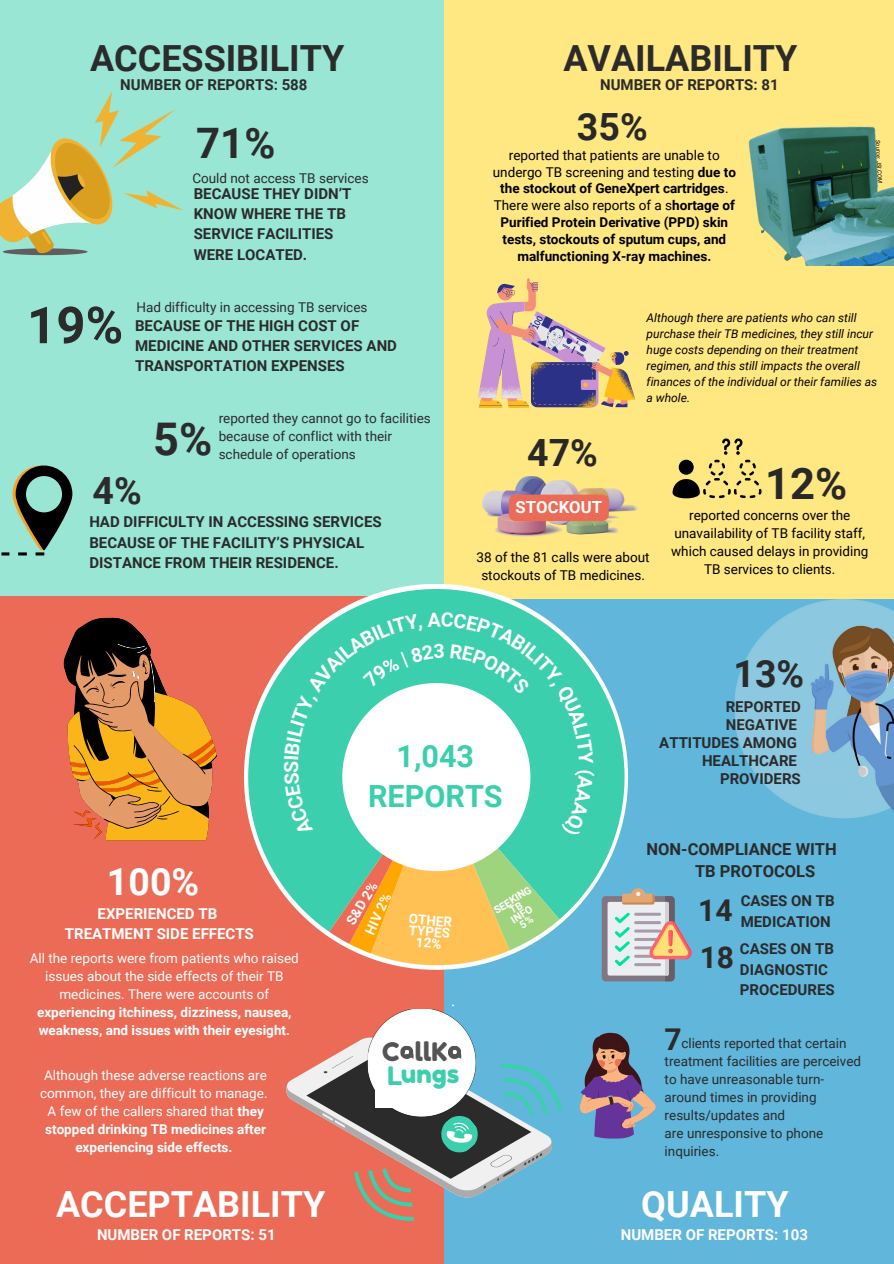
<style>
.page{position:relative;width:894px;height:1264px;background:#fff}
.page>*{position:absolute;margin:0;border:0;box-sizing:border-box;transform-origin:0 0}
.t1{font:700 51px "Roboto";color:#2b2b2b}
.t2{font:700 45px "Roboto";color:#2b2b2b}
.t3{font:700 43.5px "Roboto";color:#282828}
.t4{font:700 42px "Roboto";color:#2b2b2b}
.t5{font:700 37.5px "Roboto";color:#282828}
.t6{font:700 37.5px "Roboto";color:#2b2b2b}
.t7{font:700 37.5px "Roboto";color:#fff}
.t8{font:700 36px "Roboto";color:#2b2b2b}
.t9{font:700 36px "Roboto";color:#fff}
.t10{font:700 30.6px/40.7px "Roboto";color:#3bcfad;text-align:center}
.t11{font:700 30px "Roboto";color:#2b2b2b}
.t12{font:25.5px "Fredoka One";color:#545454}
.t13{font:25.5px "Fredoka One";color:#3bcfad}
.t14{font:700 19.65px "Roboto";color:#fff}
.t15{font:700 16.65px "Roboto";color:#fff}
.t16{font:700 16.5px "Roboto";color:#2b2b2b}
.t17{font:700 15px/20.2px "Roboto";color:#2b2b2b}
.t18{font:700 15px "Roboto";color:#fff}
.t19{font:13.5px/18px "Roboto";color:#fff;text-align:center}
.t20{font:13.5px/18px "Roboto";color:#2b2b2b}
.t21{font:700 13.5px/16.8px "Roboto";color:#000;text-align:center}
.t22{font:13.5px/18px "Roboto";color:#000;text-align:center}
.t23{font:700 13.5px "Roboto";color:#fff}
.t24{font:italic 12px/16px "Roboto";color:#000}
.t25{font:700 10.35px "Roboto";color:#fff}
.t26{font:italic 5.85px "Roboto";color:#000}
.s1{font-weight:400}
.s2{font-weight:700}
.s3{color:#fff}
</style>
<div class="page">
<div style="left:0;top:0;width:452px;height:596px;background:#99e6d4"></div>
<div style="left:444px;top:0;width:449px;height:599px;background:#ffe782"></div>
<div style="left:0;top:596px;width:444px;height:667px;background:#ec6b56"></div>
<div style="left:444px;top:599px;width:449px;height:664px;background:#60b6db"></div>
<svg style="left:286px;top:1038px;width:276px;height:183px"></svg>
<div style="left:375px;top:1087px;width:20px;height:20px;background:#fff"></div>
<svg style="left:174px;top:536px;width:518px;height:502px"></svg>
<img style="left:482px;top:476px;width:156px;height:60px">
<div style="left:509px;top:494px;width:99px;height:27px;background:#ec6b56"></div>
<img style="left:748px;top:126px;width:145px;height:139px">
<svg style="left:672px;top:438px;width:89px;height:61px"></svg>
<svg style="left:64px;top:617px;width:153px;height:223px"></svg>
<img style="left:735px;top:599px;width:158px;height:220px">
<svg style="left:0;top:91px;width:183px;height:165px"></svg>
<svg style="left:1px;top:465px;width:71px;height:90px"></svg>
<svg style="left:478px;top:278px;width:157px;height:130px"></svg>
<svg style="left:580px;top:1032px;width:75px;height:106px"></svg>
<div style="left:601px;top:896px;width:73px;height:85px;background:#837683;border-radius:4px"></div>
<div style="left:607px;top:901px;width:61px;height:74px;background:#eceff1;border-radius:2px"></div>
<svg style="left:614px;top:888px;width:77px;height:93px"></svg>
<svg style="left:284px;top:612px;width:310px;height:405px"></svg>
<p class="t8" style="left:90px;top:37px;width:256px">ACCESSIBILITY</p>
<p class="t8" style="left:563px;top:37px;width:235px">AVAILABILITY</p>
<p class="t17" style="left:120px;top:75px;width:189px">NUMBER OF REPORTS: 588</p>
<p class="t17" style="left:600px;top:75px;width:180px">NUMBER OF REPORTS: 81</p>
<p class="t4" style="left:196px;top:119px;width:81px">71%</p>
<p class="t20" style="left:192px;top:169px;width:178px">Could not access TB services</p>
<p class="t17" style="left:194px;top:184px;width:159px">BECAUSE THEY DIDN’T<br>KNOW WHERE THE TB<br>SERVICE FACILITIES<br>WERE LOCATED.</p>
<p class="t5" style="left:576px;top:105px;width:72px">35%</p>
<h6 class="t21" style="left:492px;top:147px;width:244px"><span class="s1">reported that patients are unable to undergo TB screening and testing</span> due to the stockout of GeneXpert cartridges<span class="s1">.<br>There were also reports of a s</span>hortage of Purified Protein Derivative (PPD) skin tests, stockouts of sputum cups, and malfunctioning X-ray machines.</h6>
<p class="t26" style="left:881px;top:140px;width:45px;rotate:87deg">Source: JSI.COM</p>
<p class="t1" style="left:27px;top:296px;width:98px">19%</p>
<p class="t20" style="left:136px;top:298px;width:232px">Had difficulty in accessing TB services</p>
<p class="t17" style="left:135px;top:315px;width:225px">BECAUSE OF THE HIGH COST OF</p>
<p class="t17" style="left:135px;top:335px;width:263px">MEDICINE AND OTHER SERVICES AND<br>TRANSPORTATION EXPENSES</p>
<p class="t2" style="left:153px;top:413px;width:61px">5%</p>
<p class="t20" style="left:219px;top:410px;width:214px">reported they cannot go to facilities because of conflict with their schedule of operations</p>
<h4 class="t6" style="left:93px;top:469px;width:51px">4%</h4>
<p class="t17" style="left:89px;top:512px;width:294px">HAD DIFFICULTY IN ACCESSING SERVICES</p>
<p class="t17" style="left:89px;top:532px;width:276px">BECAUSE OF THE FACILITY’S PHYSICAL</p>
<p class="t17" style="left:89px;top:552px;width:251px">DISTANCE FROM THEIR RESIDENCE.</p>
<p class="t24" style="left:646px;top:310px;width:232px">Although there are patients who can still purchase their TB medicines, they still incur huge costs depending on their treatment regimen, and this still impacts the overall finances of the individual or their families as a whole.</p>
<p class="t5" style="left:527px;top:431px;width:72px">47%</p>
<p class="t15" style="left:515px;top:498px;width:88px">STOCKOUT</p>
<p class="t22" style="left:476px;top:548px;width:174px">38 of the 81 calls were about stockouts of TB medicines.</p>
<p class="t3" style="left:765px;top:459px;width:83px">12%</p>
<p class="t22" style="left:671px;top:506px;width:199px">reported concerns over the unavailability of TB facility staff, which caused delays in providing<br>TB services to clients.</p>
<p class="t14" style="left:280px;top:772px;width:14px;rotate:-90deg">S</p>
<p class="t7" style="left:107px;top:860px;width:94px">100%</p>
<p class="t18" style="left:98px;top:905px;width:121px">EXPERIENCED TB</p>
<p class="t18" style="left:65px;top:925px;width:190px">TREATMENT SIDE EFFECTS</p>
<p class="t19" style="left:30px;top:948px;width:270px">All the reports were from patients who raised issues about the side effects of their TB medicines. There were accounts of <span class="s2">experiencing itchiness, dizziness, nausea, weakness, and issues with their eyesight.</span></p>
<p class="t19" style="left:40px;top:1066px;width:229px">Although these adverse reactions are common, they are difficult to manage.<br>A few of the callers shared that <span class="s2">they stopped drinking TB medicines after experiencing side effects.</span></p>
<p class="t10" style="left:368px;top:735px;width:136px">1,043<br>REPORTS</p>
<p class="t23" style="left:343px;top:919px;width:48px;rotate:-59deg">S&amp;D 2%</p>
<p class="t23" style="left:362px;top:930px;width:45px;rotate:-65deg">HIV 2%</p>
<p class="t23" style="left:409px;top:911px;width:45px;rotate:4deg">OTHER</p>
<p class="t23" style="left:409px;top:922px;width:43px;rotate:4deg">TYPES</p>
<p class="t25" style="left:491px;top:905px;width:44px;rotate:-32deg">SEEKING</p>
<p class="t25" style="left:508px;top:915px;width:25px;rotate:-32deg">INFO</p>
<p class="t12" style="left:382px;top:1035px;width:82px">C<span class="s3">a</span>llK<span class="s3">a</span></p>
<p class="t13" style="left:387px;top:1058px;width:73px">Lungs</p>
<p class="t6" style="left:733px;top:652px;width:72px">13%</p>
<p class="t17" style="left:725px;top:697px;width:77px;line-height:18px">REPORTED<br>NEGATIVE</p>
<p class="t17" style="left:659px;top:732px;width:139px">ATTITUDES AMONG</p>
<p class="t17" style="left:701px;top:750px;width:97px">HEALTHCARE</p>
<p class="t17" style="left:719px;top:768px;width:82px">PROVIDERS</p>
<p class="t16" style="left:646px;top:839px;width:192px">NON-COMPLIANCE WITH</p>
<p class="t16" style="left:695px;top:862px;width:122px">TB PROTOCOLS</p>
<h3 class="t11" style="left:698px;top:892px;width:36px">14</h3>
<p class="t17" style="left:740px;top:891px;width:96px">CASES ON TB<br>MEDICATION</p>
<h3 class="t11" style="left:699px;top:940px;width:36px">18</h3>
<p class="t17" style="left:739px;top:939px;width:96px">CASES ON TB<br>DIAGNOSTIC<br>PROCEDURES</p>
<h3 class="t11" style="left:664px;top:1022px;width:19px">7</h3>
<p class="t20" style="left:664px;top:1034px;width:198px;text-indent:17px">clients reported that certain treatment facilities are perceived to have unreasonable turn&shy;around times in providing results/updates and<br>are unresponsive to phone inquiries.</p>
<p class="t9" style="left:56px;top:1183px;width:271px">ACCEPTABILITY</p>
<p class="t9" style="left:641px;top:1183px;width:149px">QUALITY</p>
<p class="t18" style="left:97px;top:1226px;width:180px">NUMBER OF REPORTS: 51</p>
<p class="t18" style="left:620px;top:1226px;width:189px">NUMBER OF REPORTS: 103</p>
</div>
